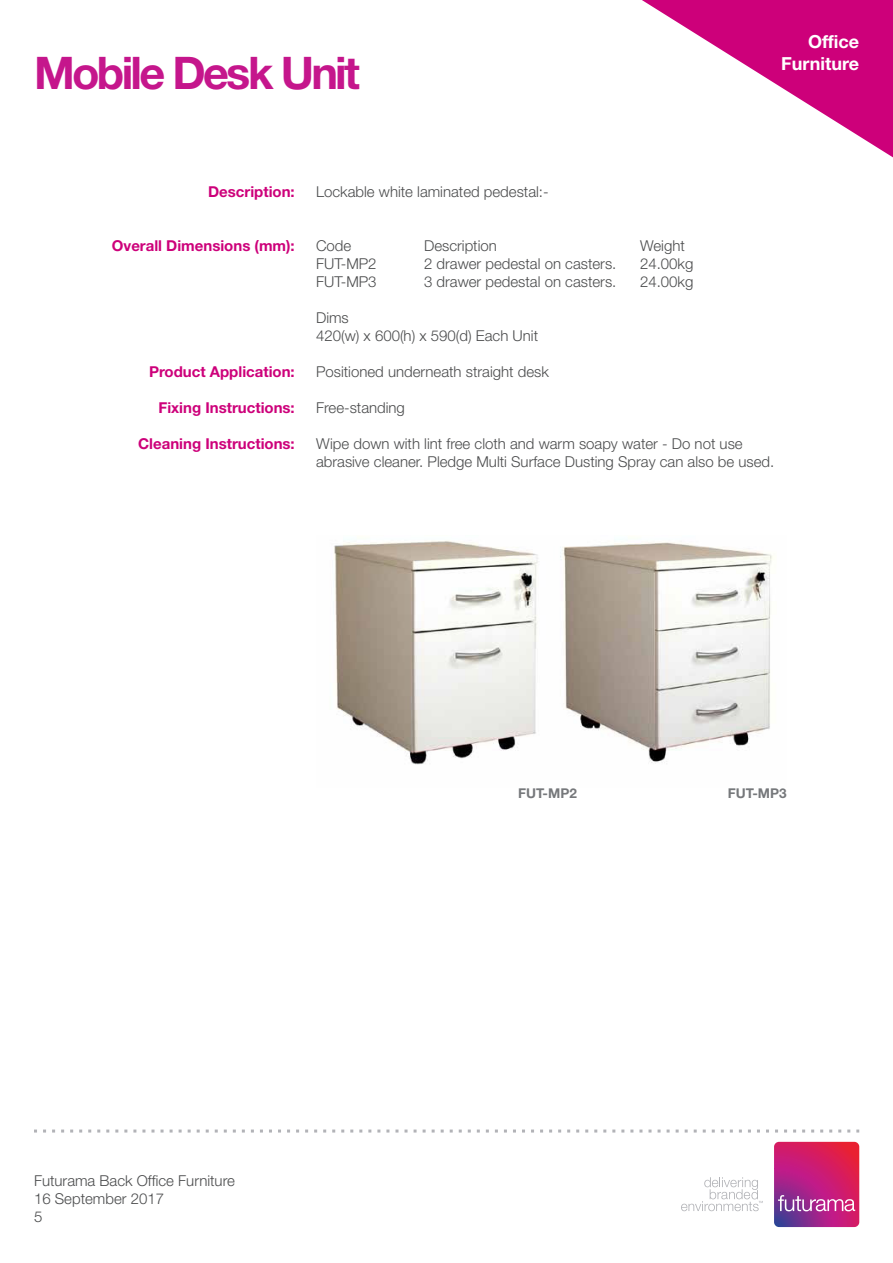
<style>
.page{position:relative;width:893px;height:1263px;background:#fff}
.page>*{position:absolute;margin:0;border:0;box-sizing:border-box;transform-origin:0 0}
.Header_Pink{font:700 45px "Helvetica Neue";letter-spacing:-.06em;color:#c5168c}
.t1{font:700 18px "Helvetica Neue";color:#fff}
.Body_Grey{font:300 15px/18px "Helvetica Neue";color:#4b4c4d}
.Body_Pink{font:700 15px "Helvetica Neue";color:#cd007a}
.Spec_Bold{font:700 13.5px "Helvetica Neue";color:#76787b}
</style>
<div class="page">
<svg style="left:774px;top:1142px;width:85px;height:85px;background:#be2b7a"></svg>
<svg style="left:681px;top:1177px;width:82px;height:34px"></svg>
<svg style="left:34px;top:1129px;width:825px;height:3px"></svg>
<img style="left:334px;top:541px;width:440px;height:224px">
<svg style="left:642px;top:0;width:251px;height:157px"></svg>
<p class="Header_Pink" style="left:34px;top:45px;width:328px">Mobile Desk Unit</p>
<p class="t1" style="left:808px;top:31px;width:52px">Office</p>
<p class="t1" style="left:781px;top:52px;width:80px">Furniture</p>
<p class="Body_Pink" style="left:208px;top:183px;width:88px">Description:</p>
<p class="Body_Pink" style="left:112px;top:237px;width:184px">Overall Dimensions (mm):</p>
<p class="Body_Pink" style="left:149px;top:363px;width:147px">Product Application:</p>
<p class="Body_Pink" style="left:158px;top:399px;width:138px">Fixing Instructions:</p>
<p class="Body_Pink" style="left:138px;top:435px;width:158px">Cleaning Instructions:</p>
<p class="Body_Grey" style="left:316px;top:183px;width:234px">Lockable white laminated pedestal:-</p>
<p class="Body_Grey" style="left:316px;top:237px;width:37px">Code</p>
<p class="Body_Grey" style="left:424px;top:237px;width:74px">Description</p>
<p class="Body_Grey" style="left:640px;top:237px;width:46px">Weight</p>
<p class="Body_Grey" style="left:316px;top:255px;width:62px">FUT-MP2</p>
<p class="Body_Grey" style="left:424px;top:255px;width:194px">2 drawer pedestal on casters.</p>
<p class="Body_Grey" style="left:640px;top:255px;width:55px">24.00kg</p>
<p class="Body_Grey" style="left:316px;top:273px;width:62px">FUT-MP3</p>
<p class="Body_Grey" style="left:424px;top:273px;width:194px">3 drawer pedestal on casters.</p>
<p class="Body_Grey" style="left:640px;top:273px;width:55px">24.00kg</p>
<p class="Body_Grey" style="left:316px;top:309px;width:34px">Dims</p>
<p class="Body_Grey" style="left:316px;top:327px;width:224px">420(w) x 600(h) x 590(d) Each Unit</p>
<p class="Body_Grey" style="left:316px;top:363px;width:234px">Positioned underneath straight desk</p>
<p class="Body_Grey" style="left:316px;top:399px;width:90px">Free-standing</p>
<p class="Body_Grey" style="left:316px;top:435px;width:460px">Wipe down with lint free cloth and warm soapy water - Do not use abrasive cleaner. Pledge Multi Surface Dusting Spray can also be used.</p>
<p class="Body_Grey" style="left:34px;top:1172px;width:202px">Futurama Back Office Furniture</p>
<p class="Body_Grey" style="left:34px;top:1190px;width:132px">16 September 2017</p>
<p class="Body_Grey" style="left:34px;top:1208px;width:10px">5</p>
<p class="Spec_Bold" style="left:518px;top:785px;width:60px">FUT-MP2</p>
<p class="Spec_Bold" style="left:728px;top:785px;width:60px">FUT-MP3</p>
</div>
